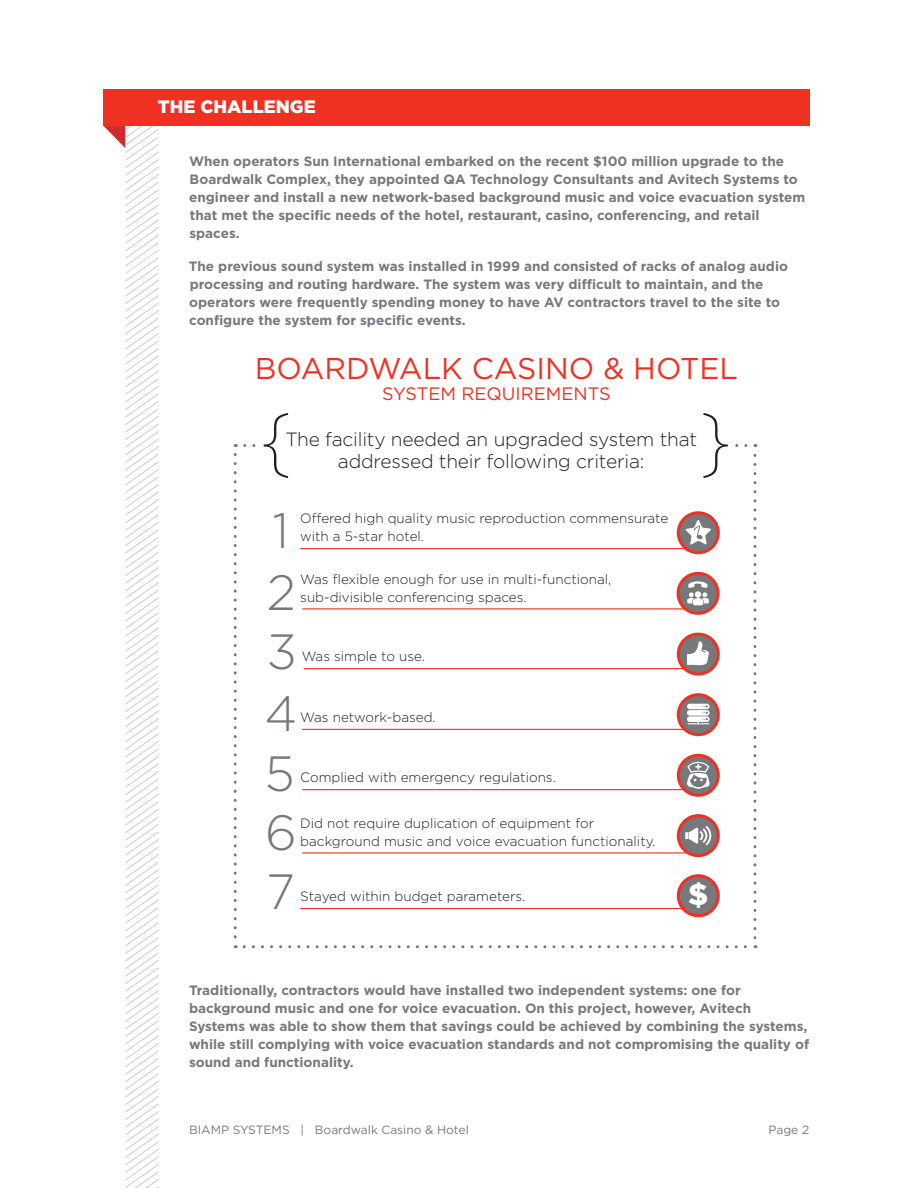
<style>
.page{position:relative;width:918px;height:1188px;background:#fff}
.page>*{position:absolute;margin:0;border:0;box-sizing:border-box;transform-origin:0 0}
.t1{font:300 49.5px "Gotham";color:#76787b}
.Opening_Paragraph{font:30px "Gotham";color:#ef3122}
.Opening_Paragraph-2{font:900 30px "Gotham";color:#fff}
.t2{font:300 19.2px/22.5px "Gotham";letter-spacing:-.01em;color:#231f20;text-align:center}
.Opening_Paragraph-3{font:18px "Gotham";color:#ef3122}
.t3{font:900 18px "Gotham";color:#fff}
.t4{font:700 13.5px/18px "Gotham";color:#76787b}
.t5{font:300 13.5px/18px "Gotham";color:#231f20}
.t6{font:12px "Gotham";color:#76787b}
</style>
<div class="page">
<div style="left:104px;top:89px;width:706px;height:37px;background:#ef3122"></div>
<svg style="left:104px;top:126px;width:55px;height:1062px"></svg>
<svg style="left:234px;top:413px;width:522px;height:535px"></svg>
<p class="t3" style="left:158px;top:94px;width:159px">THE CHALLENGE</p>
<p class="t4" style="left:189px;top:152px;width:618px">When operators Sun International embarked on the recent $100 million upgrade to the Boardwalk Complex, they appointed QA Technology Consultants and Avitech Systems to engineer and install a new network-based background music and voice evacuation system that met the specific needs of the hotel, restaurant, casino, conferencing, and retail spaces.</p>
<p class="t4" style="left:189px;top:257px;width:601px">The previous sound system was installed in 1999 and consisted of racks of analog audio processing and routing hardware. The system was very difficult to maintain, and the operators were frequently spending money to have AV contractors travel to the site to configure the system for specific events.</p>
<p class="Opening_Paragraph" style="left:255px;top:349px;width:485px">BOARDWALK CASINO &amp; HOTEL</p>
<p class="Opening_Paragraph-3" style="left:382px;top:382px;width:230px">SYSTEM REQUIREMENTS</p>
<p class="t2" style="left:285px;top:427px;width:413px">The facility needed an upgraded system that addressed their following criteria:</p>
<p class="t1" style="left:273px;top:499px;width:18px">1</p>
<p class="t5" style="left:300px;top:509px;width:369px">Offered high quality music reproduction commensurate with a 5-star hotel.</p>
<p class="t5" style="left:300px;top:570px;width:312px">Was flexible enough for use in multi-functional, sub-divisible conferencing spaces.</p>
<p class="t1" style="left:267px;top:561px;width:31px">2</p>
<p class="t1" style="left:267px;top:620px;width:32px">3</p>
<p class="t1" style="left:264px;top:682px;width:34px">4</p>
<p class="t1" style="left:265px;top:742px;width:31px">5</p>
<p class="t1" style="left:265px;top:801px;width:33px">6</p>
<p class="t1" style="left:266px;top:860px;width:31px">7</p>
<p class="t5" style="left:302px;top:647px;width:125px">Was simple to use.</p>
<p class="t5" style="left:300px;top:708px;width:137px">Was network-based.</p>
<p class="t5" style="left:300px;top:768px;width:257px">Complied with emergency regulations.</p>
<p class="t5" style="left:300px;top:814px;width:357px">Did not require duplication of equipment for background music and voice evacuation functionality.</p>
<p class="t5" style="left:300px;top:887px;width:227px">Stayed within budget parameters.</p>
<p class="Opening_Paragraph-2" style="left:688px;top:874px;width:21px">$</p>
<p class="t4" style="left:189px;top:981px;width:622px">Traditionally, contractors would have installed two independent systems: one for background music and one for voice evacuation. On this project, however, Avitech Systems was able to show them that savings could be achieved by combining the systems, while still complying with voice evacuation standards and not compromising the quality of sound and functionality.</p>
<p class="t6" style="left:189px;top:1122px;width:281px">BIAMP SYSTEMS | Boardwalk Casino &amp; Hotel</p>
<p class="t6" style="left:769px;top:1122px;width:42px">Page 2</p>
</div>
